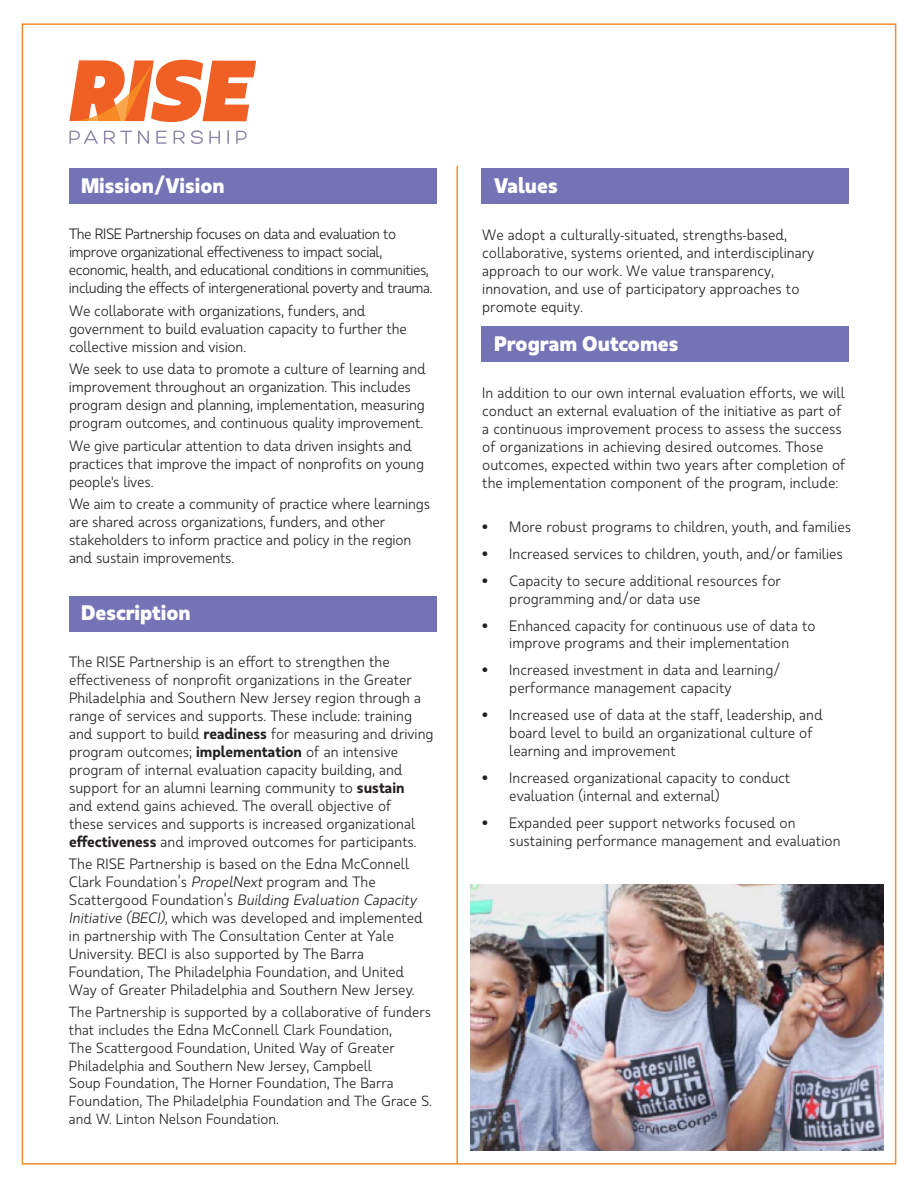
<style>
.page{position:relative;width:918px;height:1188px;background:#fff}
.page>*{position:absolute;margin:0;border:0;box-sizing:border-box;transform-origin:0 0}
.t1{font:900 21px "Urbani";color:#fff}
.t2{font:15px/18px "Urbani";color:#231f20}
.t3{font:15px/18px "Urbani";letter-spacing:-.03em;color:#231f20}
.t4{font:14.7px/17.7px "Urbani";color:#231f20}
.s1{font-weight:800}
.s2{font-style:italic}
</style>
<div class="page">
<div style="left:69px;top:168px;width:367px;height:36px;background:#7373b6"></div>
<div style="left:482px;top:168px;width:367px;height:36px;background:#7373b6"></div>
<div style="left:482px;top:326px;width:367px;height:36px;background:#7373b6"></div>
<div style="left:69px;top:596px;width:367px;height:36px;background:#7373b6"></div>
<img style="left:471px;top:884px;width:413px;height:266px">
<hr style="left:456px;top:166px;width:2px;height:997px;background:#f68c2c">
<svg style="left:69px;top:60px;width:187px;height:62px"></svg>
<svg style="left:69px;top:130px;width:29px;height:14px"></svg>
<svg style="left:104px;top:131px;width:28px;height:13px"></svg>
<svg style="left:138px;top:130px;width:11px;height:14px"></svg>
<svg style="left:156px;top:131px;width:11px;height:13px"></svg>
<svg style="left:174px;top:131px;width:11px;height:13px"></svg>
<svg style="left:191px;top:130px;width:12px;height:14px"></svg>
<svg style="left:209px;top:130px;width:11px;height:14px"></svg>
<svg style="left:227px;top:130px;width:2px;height:14px"></svg>
<svg style="left:236px;top:131px;width:11px;height:13px"></svg>
<p class="t1" style="left:81px;top:173px;width:145px">Mission/Vision</p>
<p class="t3" style="left:69px;top:225px;width:365px">The RISE Partnership focuses on data and evaluation to improve organizational effectiveness to impact social, economic, health, and educational conditions in communities, including the effects of intergenerational poverty and trauma.</p>
<p class="t2" style="left:69px;top:301px;width:340px">We collaborate with organizations, funders, and government to build evaluation capacity to further the collective mission and vision.</p>
<p class="t2" style="left:69px;top:360px;width:358px">We seek to use data to promote a culture of learning and improvement throughout an organization. This includes program design and planning, implementation, measuring program outcomes, and continuous quality improvement.</p>
<p class="t2" style="left:69px;top:436px;width:357px">We give particular attention to data driven insights and practices that improve the impact of nonprofits on young people's lives.</p>
<p class="t2" style="left:69px;top:495px;width:363px">We aim to create a community of practice where learnings are shared across organizations, funders, and other stakeholders to inform practice and policy in the region and sustain improvements.</p>
<p class="t1" style="left:81px;top:600px;width:111px">Description</p>
<p class="t2" style="left:69px;top:652px;width:366px">The RISE Partnership is an effort to strengthen the effectiveness of nonprofit organizations in the Greater Philadelphia and Southern New Jersey region through a range of services and supports. These include: training and support to build <span class="s1">readiness</span> for measuring and driving program outcomes; <span class="s1">implementation</span> of an intensive program of internal evaluation capacity building, and support for an alumni learning community to <span class="s1">sustain<br></span>and extend gains achieved. The overall objective of<br>these services and supports is increased organizational <span class="s1">effectiveness</span> and improved outcomes for participants.</p>
<p class="t2" style="left:69px;top:855px;width:355px">The RISE Partnership is based on the Edna McConnell Clark Foundation’s <span class="s2">PropelNext</span> program and The Scattergood Foundation’s <span class="s2">Building Evaluation Capacity Initiative (BECI)</span>, which was developed and implemented in partnership with The Consultation Center at Yale University. BECI is also supported by The Barra Foundation, The Philadelphia Foundation, and United Way of Greater Philadelphia and Southern New Jersey.</p>
<p class="t4" style="left:69px;top:1003px;width:365px">The Partnership is supported by a collaborative of funders that includes the Edna McConnell Clark Foundation,<br>The Scattergood Foundation, United Way of Greater Philadelphia and Southern New Jersey, Campbell<br>Soup Foundation, The Horner Foundation, The Barra Foundation, The Philadelphia Foundation and The Grace S. and W. Linton Nelson Foundation.</p>
<p class="t1" style="left:494px;top:173px;width:65px">Values</p>
<p class="t2" style="left:482px;top:225px;width:333px">We adopt a culturally-situated, strengths-based, collaborative, systems oriented, and interdisciplinary approach to our work. We value transparency, innovation, and use of participatory approaches to promote equity.</p>
<p class="t1" style="left:494px;top:331px;width:186px">Program Outcomes</p>
<p class="t2" style="left:482px;top:383px;width:365px">In addition to our own internal evaluation efforts, we will conduct an external evaluation of the initiative as part of a continuous improvement process to assess the success of organizations in achieving desired outcomes. Those outcomes, expected within two years after completion of the implementation component of the program, include:</p>
<p class="t2" style="left:482px;top:517px;width:370px">• More robust programs to children, youth, and families</p>
<p class="t2" style="left:482px;top:544px;width:362px">• Increased services to children, youth, and/or families</p>
<p class="t2" style="left:509px;top:571px;width:273px;text-indent:-27px">• Capacity to secure additional resources for programming and/or data use</p>
<p class="t2" style="left:482px;top:616px;width:335px;text-align:center">• Enhanced capacity for continuous use of data to improve programs and their implementation</p>
<p class="t2" style="left:509px;top:661px;width:273px;text-indent:-27px">• Increased investment in data and learning/ performance management capacity</p>
<p class="t2" style="left:509px;top:706px;width:315px;text-indent:-27px">• Increased use of data at the staff, leadership, and board level to build an organizational culture of learning and improvement</p>
<p class="t2" style="left:509px;top:769px;width:283px;text-indent:-27px">• Increased organizational capacity to conduct evaluation (internal and external)</p>
<p class="t2" style="left:509px;top:813px;width:333px;text-indent:-27px">• Expanded peer support networks focused on sustaining performance management and evaluation</p>
</div>
